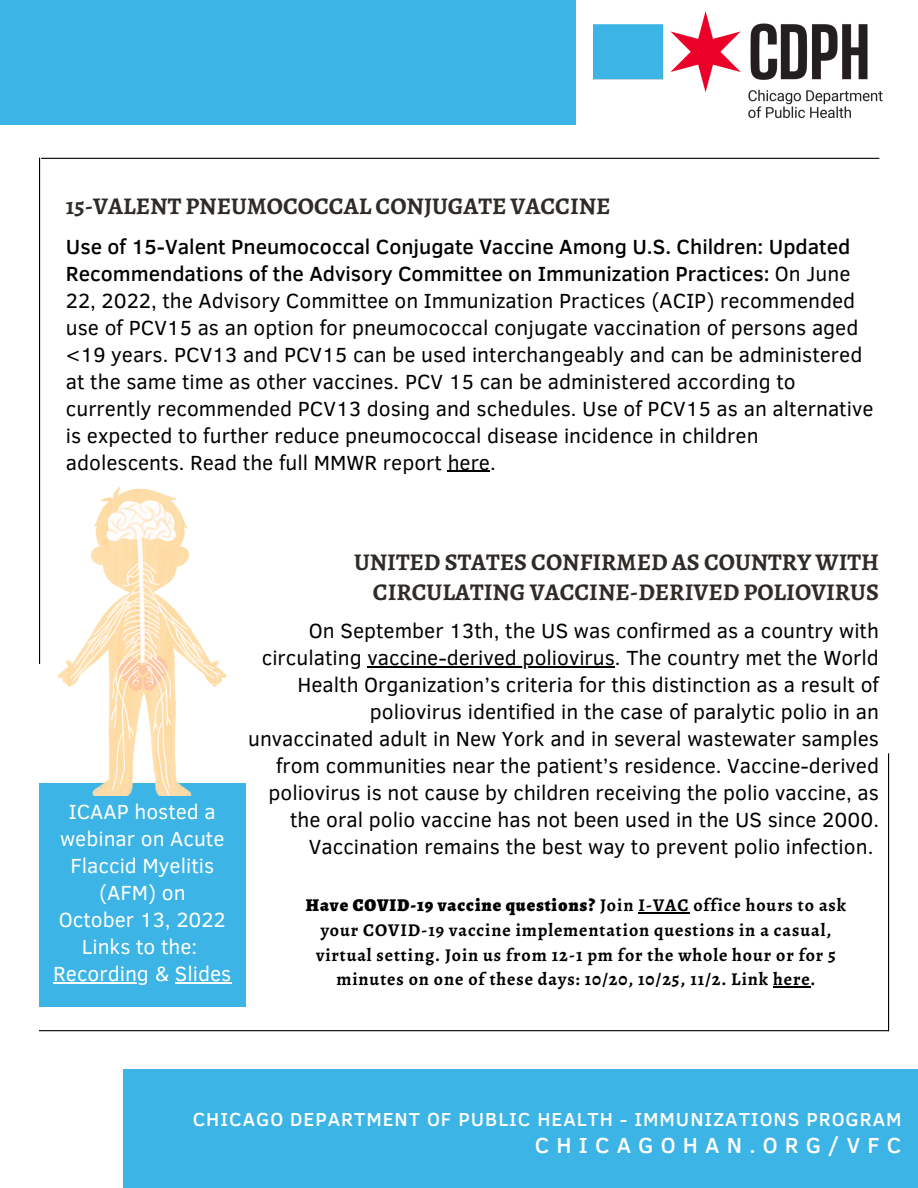
<style>
.page{position:relative;width:918px;height:1188px;background:#fff}
.page>*{position:absolute;margin:0;border:0;box-sizing:border-box;transform-origin:0 0}
.t1{font:700 24px/29.2px "Alegreya";color:#2f2c27;text-align:right}
.t2{font:500 22.35px "Clear Sans";letter-spacing:.325em;color:#fff}
.t3{font:21px/27px "Clear Sans";color:#000}
.t4{font:21px/27px "Clear Sans";color:#fff;text-align:center}
.t5{font:500 19.35px "Clear Sans";letter-spacing:.05em;color:#fff}
.t6{font:700 18px/24.8px "Alegreya";letter-spacing:.05em;color:#000;text-align:center}
.s1{font-weight:500}
.s2{font-weight:900}
</style>
<div class="page">
<div style="left:0;top:0;width:576px;height:125px;background:#3cb4e5"></div>
<img style="left:593px;top:11px;width:290px;height:107px">
<div style="left:123px;top:1069px;width:795px;height:119px;background:#3cb4e5"></div>
<hr style="left:41px;top:158px;width:838px;height:1px;background:#000">
<hr style="left:39px;top:1030px;width:849px;height:1px;background:#000">
<hr style="left:39px;top:158px;width:1px;height:506px;background:#000">
<hr style="left:888px;top:753px;width:1px;height:278px;background:#000">
<div style="left:39px;top:783px;width:207px;height:224px;background:#3cb4e5"></div>
<img style="left:58px;top:488px;width:169px;height:308px">
<hr style="left:448px;top:471px;width:42px;height:1px;background:#000">
<hr style="left:367px;top:666px;width:248px;height:1px;background:#000">
<hr style="left:53px;top:982px;width:96px;height:1px;background:#fff">
<hr style="left:175px;top:982px;width:56px;height:1px;background:#fff">
<hr style="left:638px;top:912px;width:51px;height:1px;background:#000">
<hr style="left:773px;top:987px;width:38px;height:1px;background:#000">
<p class="t1" style="left:66px;top:191px;width:546px">15-VALENT PNEUMOCOCCAL CONJUGATE VACCINE</p>
<p class="t3" style="left:66px;top:232px;width:809px"><span class="s1">Use of 15-Valent Pneumococcal Conjugate Vaccine Among U.S. Children: Updated Recommendations of the Advisory Committee on Immunization Practices:</span> On June 22, 2022, the Advisory Committee on Immunization Practices (ACIP) recommended use of PCV15 as an option for pneumococcal conjugate vaccination of persons aged &lt;19 years. PCV13 and PCV15 can be used interchangeably and can be administered at the same time as other vaccines. PCV 15 can be administered according to currently recommended PCV13 dosing and schedules. Use of PCV15 as an alternative is expected to further reduce pneumococcal disease incidence in children adolescents. Read the full MMWR report here.</p>
<p class="t4" style="left:53px;top:797px;width:180px">ICAAP hosted a webinar on Acute<br>Flaccid Myelitis (AFM) on<br>October 13, 2022<br>Links to the:<br>Recording &amp; Slides</p>
<p class="t1" style="left:354px;top:548px;width:526px">UNITED STATES CONFIRMED AS COUNTRY WITH<br>CIRCULATING VACCINE-DERIVED POLIOVIRUS</p>
<p class="t3" style="left:248px;top:616px;width:632px;text-align:right">On September 13th, the US was confirmed as a country with circulating vaccine-derived poliovirus. The country met the World Health Organization’s criteria for this distinction as a result of poliovirus identified in the case of paralytic polio in an unvaccinated adult in New York and in several wastewater samples from communities near the patient’s residence. Vaccine-derived poliovirus is not cause by children receiving the polio vaccine, as the oral polio vaccine has not been used in the US since 2000.<br>Vaccination remains the best way to prevent polio infection.</p>
<p class="t6" style="left:306px;top:893px;width:542px"><span class="s2">Have COVID-19 vaccine questions?</span> Join I-VAC office hours to ask your COVID-19 vaccine implementation questions in a casual, virtual setting. Join us from 12-1 pm for the whole hour or for 5 minutes on one of these days: 10/20, 10/25, 11/2. Link here.</p>
<p class="t5" style="left:193px;top:1105px;width:710px">CHICAGO DEPARTMENT OF PUBLIC HEALTH - IMMUNIZATIONS PROGRAM</p>
<p class="t2" style="left:535px;top:1128px;width:368px">CHICAGOHAN.ORG/VFC</p>
</div>
